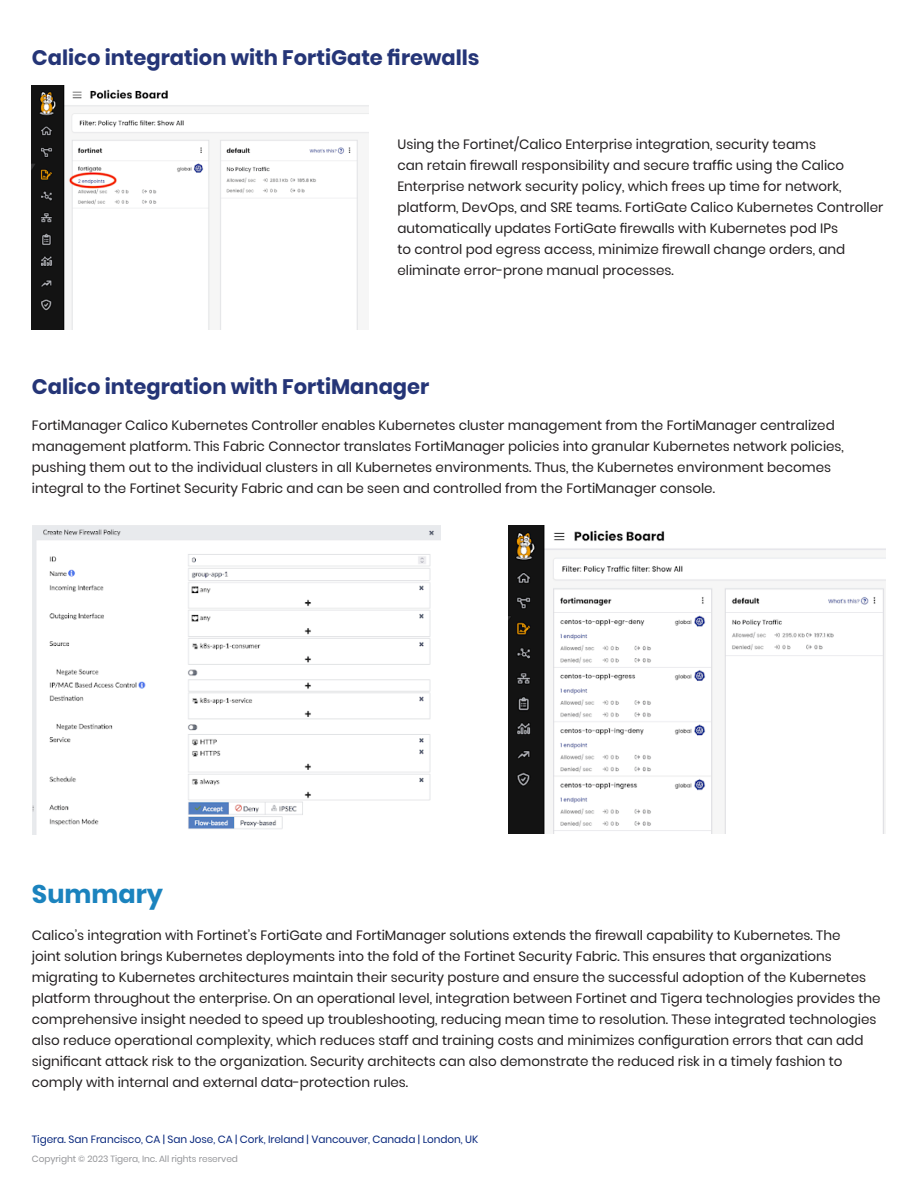
<style>
.page{position:relative;width:918px;height:1188px;background:#fff}
.page>*{position:absolute;margin:0;border:0;box-sizing:border-box;transform-origin:0 0}
.Bullets{font:700 25.5px "Poppins";color:#1b83be}
.Bullets-2{font:700 21px "Poppins";color:#253577}
.Bullets-3{font:13.5px/21px "Poppins";color:#231f20}
.t1{font:10.5px "Poppins";letter-spacing:-.005em;color:#09287d}
.t2{font:9px "Poppins";letter-spacing:-.005em;color:#959699}
</style>
<div class="page">
<img style="left:32px;top:86px;width:336px;height:244px">
<img style="left:508px;top:526px;width:377px;height:307px">
<img style="left:32px;top:526px;width:409px;height:308px">
<p class="Bullets-2" style="left:32px;top:45px;width:449px">Calico integration with FortiGate firewalls</p>
<p class="Bullets-3" style="left:397px;top:134px;width:487px">Using the Fortinet/Calico Enterprise integration, security teams<br>can retain firewall responsibility and secure traffic using the Calico Enterprise network security policy, which frees up time for network, platform, DevOps, and SRE teams. FortiGate Calico Kubernetes Controller automatically updates FortiGate firewalls with Kubernetes pod IPs<br>to control pod egress access, minimize firewall change orders, and eliminate error-prone manual processes.</p>
<p class="Bullets-2" style="left:32px;top:375px;width:399px">Calico integration with FortiManager</p>
<p class="Bullets-3" style="left:32px;top:415px;width:814px">FortiManager Calico Kubernetes Controller enables Kubernetes cluster management from the FortiManager centralized management platform. This Fabric Connector translates FortiManager policies into granular Kubernetes network policies, pushing them out to the individual clusters in all Kubernetes environments. Thus, the Kubernetes environment becomes integral to the Fortinet Security Fabric and can be seen and controlled from the FortiManager console.</p>
<p class="Bullets" style="left:32px;top:880px;width:133px">Summary</p>
<p class="Bullets-3" style="left:32px;top:925px;width:850px">Calico’s integration with Fortinet’s FortiGate and FortiManager solutions extends the firewall capability to Kubernetes. The<br>joint solution brings Kubernetes deployments into the fold of the Fortinet Security Fabric. This ensures that organizations migrating to Kubernetes architectures maintain their security posture and ensure the successful adoption of the Kubernetes platform throughout the enterprise. On an operational level, integration between Fortinet and Tigera technologies provides the comprehensive insight needed to speed up troubleshooting, reducing mean time to resolution. These integrated technologies also reduce operational complexity, which reduces staff and training costs and minimizes configuration errors that can add significant attack risk to the organization. Security architects can also demonstrate the reduced risk in a timely fashion to comply with internal and external data-protection rules.</p>
<p class="t1" style="left:32px;top:1133px;width:448px">Tigera. San Francisco, CA | San Jose, CA | Cork, Ireland | Vancouver, Canada | London, UK</p>
<p class="t2" style="left:32px;top:1153px;width:208px">Copyright © 2023 Tigera, Inc. All rights reserved</p>
</div>
